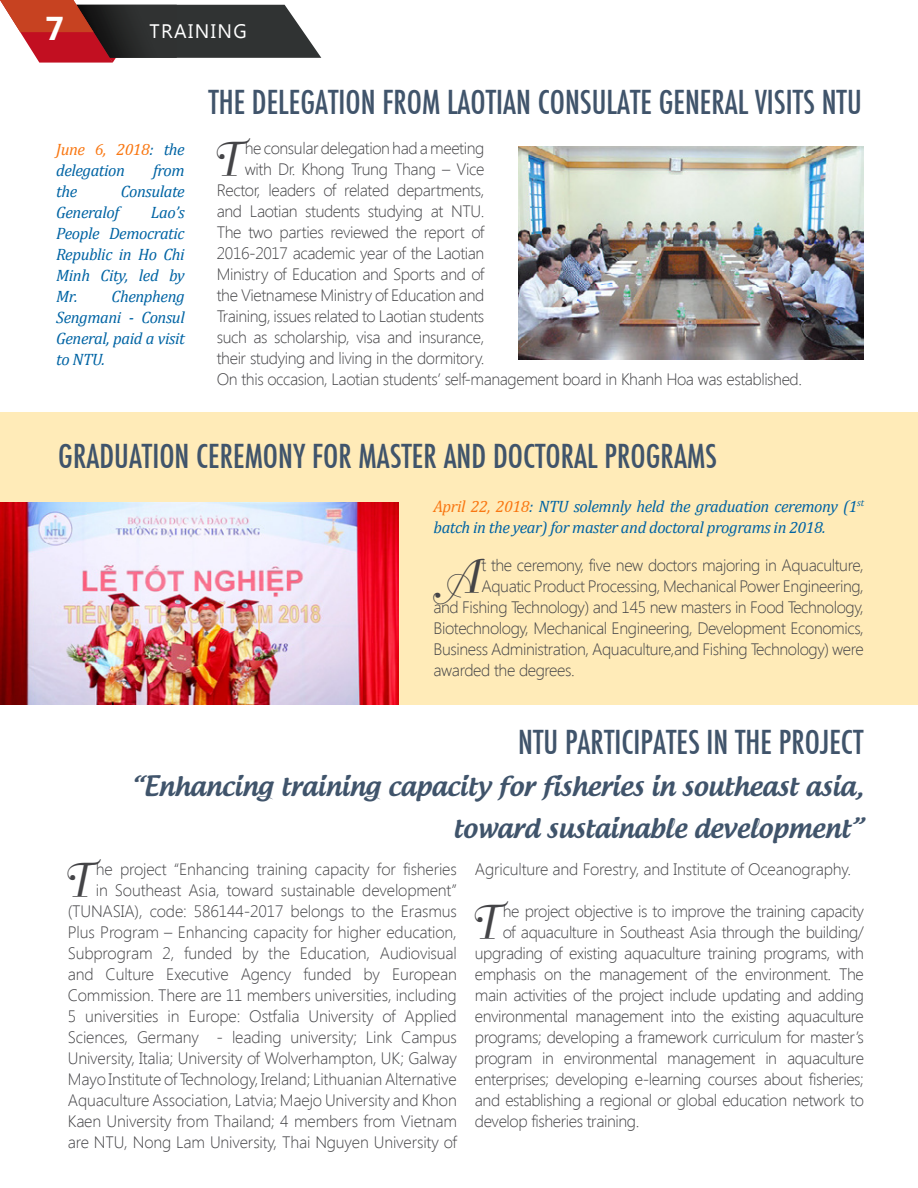
<style>
.page{position:relative;width:918px;height:1188px;background:#fff}
.page>*{position:absolute;margin:0;border:0;box-sizing:border-box;transform-origin:0 0}
.t1{font:46.2px "SFU Belle";color:#444447}
.t2{font:36px "SFU Function Condensed";color:#40546b}
.t3{font:700 33px "Segoe UI";color:#fff}
.t4{font:27px/42px "UTM Androgyne";color:#40546b;text-align:right}
.t5{font:19.5px "Segoe UI";letter-spacing:.075em;color:#fff}
.t6{font:300 16.5px/21px "Segoe UI";letter-spacing:-.025em;color:#444447;text-align:right}
.t7{font:italic 16.5px/21px "Cambria";letter-spacing:-.025em;color:#0064a4}
.s1{color:#f97712}
</style>
<div class="page">
<div style="left:0;top:412px;width:918px;height:293px;background:#ffebb8"></div>
<img style="left:518px;top:147px;width:346px;height:212px">
<img style="left:0;top:503px;width:398px;height:202px">
<svg style="left:0;top:0;width:321px;height:63px"></svg>
<h3 class="t3" style="left:45px;top:5px;width:20px">7</h3>
<p class="t5" style="left:149px;top:18px;width:99px">TRAINING</p>
<p class="t7" style="left:56px;top:138px;width:130px"><span class="s1">June 6, 2018</span>: the delegation</p>
<p class="t7" style="left:153px;top:159px;width:33px">from</p>
<p class="t7" style="left:56px;top:180px;width:23px">the</p>
<p class="t7" style="left:121px;top:180px;width:65px">Consulate</p>
<p class="t7" style="left:56px;top:201px;width:65px">Generalof</p>
<p class="t7" style="left:56px;top:201px;width:130px;text-align:justify;text-indent:95px">Lao’s People Democratic Republic in Ho Chi Minh City, led by Mr. Chenpheng Sengmani - Consul General, paid a visit to NTU.</p>
<h2 class="t2" style="left:208px;top:74px;width:655px">THE DELEGATION FROM LAOTIAN CONSULATE GENERAL VISITS NTU</h2>
<h1 class="t1" style="left:209px;top:123px;width:32px">T</h1>
<p class="t6" style="left:245px;top:137px;width:241px">he consular delegation had a meeting</p>
<p class="t6" style="left:245px;top:158px;width:241px">with Dr. Khong Trung Thang – Vice</p>
<p class="t6" style="left:217px;top:179px;width:269px">Rector, leaders of related departments,</p>
<p class="t6" style="left:217px;top:200px;width:269px">and Laotian students studying at NTU.</p>
<p class="t6" style="left:217px;top:221px;width:269px">The two parties reviewed the report of</p>
<p class="t6" style="left:217px;top:242px;width:269px">2016-2017 academic year of the Laotian</p>
<p class="t6" style="left:217px;top:263px;width:269px">Ministry of Education and Sports and of</p>
<p class="t6" style="left:217px;top:284px;width:269px">the Vietnamese Ministry of Education and</p>
<p class="t6" style="left:217px;top:305px;width:269px">Training, issues related to Laotian students</p>
<p class="t6" style="left:217px;top:326px;width:269px">such as scholarship, visa and insurance,</p>
<p class="t6" style="left:217px;top:347px;width:269px">their studying and living in the dormitory.</p>
<p class="t6" style="left:217px;top:368px;width:587px">On this occasion, Laotian students’ self-management board in Khanh Hoa was established.</p>
<h2 class="t2" style="left:58px;top:427px;width:660px">GRADUATION CEREMONY FOR MASTER AND DOCTORAL PROGRAMS</h2>
<p class="t7" style="left:433px;top:495px;width:432px"><span class="s1">April 22, 2018</span>: NTU solemnly held the graduation ceremony (1<sup>st </sup>batch in the year) for master and doctoral programs in 2018.</p>
<h1 class="t1" style="left:441px;top:540px;width:37px">A</h1>
<p class="t6" style="left:482px;top:555px;width:384px">t the ceremony, five new doctors majoring in Aquaculture,</p>
<p class="t6" style="left:482px;top:576px;width:384px">Aquatic Product Processing, Mechanical Power Engineering,</p>
<p class="t6" style="left:433px;top:597px;width:432px">and Fishing Technology) and 145 new masters in Food Technology,</p>
<p class="t6" style="left:433px;top:618px;width:432px">Biotechnology, Mechanical Engineering, Development Economics,</p>
<p class="t6" style="left:433px;top:639px;width:432px">Business Administration, Aquaculture,and Fishing Technology) were</p>
<p class="t6" style="left:433px;top:660px;width:143px">awarded the degrees.</p>
<h2 class="t2" style="left:518px;top:714px;width:347px">NTU PARTICIPATES IN THE PROJECT</h2>
<h3 class="t4" style="left:131px;top:762px;width:735px">“Enhancing training capacity for fisheries in southeast asia, toward sustainable development”</h3>
<h1 class="t1" style="left:60px;top:844px;width:32px">T</h1>
<p class="t6" style="left:68px;top:859px;width:391px">he project “Enhancing training capacity for fisheries<br>in Southeast Asia, toward sustainable development” (TUNASIA), code: 586144-2017 belongs to the Erasmus Plus Program – Enhancing capacity for higher education, Subprogram 2, funded by the Education, Audiovisual and Culture Executive Agency funded by European Commission. There are 11 members universities, including 5 universities in Europe: Ostfalia University of Applied Sciences, Germany - leading university; Link Campus University, Italia; University of Wolverhampton, UK; Galway Mayo Institute of Technology, Ireland; Lithuanian Alternative Aquaculture Association, Latvia; Maejo University and Khon Kaen University from Thailand; 4 members from Vietnam are NTU, Nong Lam University, Thai Nguyen University of</p>
<p class="t6" style="left:475px;top:859px;width:378px">Agriculture and Forestry, and Institute of Oceanography.</p>
<h1 class="t1" style="left:467px;top:886px;width:32px">T</h1>
<p class="t6" style="left:503px;top:901px;width:363px">he project objective is to improve the training capacity</p>
<p class="t6" style="left:503px;top:922px;width:363px">of aquaculture in Southeast Asia through the building/</p>
<p class="t6" style="left:475px;top:943px;width:391px">upgrading of existing aquaculture training programs, with</p>
<p class="t6" style="left:475px;top:964px;width:391px">emphasis on the management of the environment. The</p>
<p class="t6" style="left:475px;top:985px;width:391px">main activities of the project include updating and adding</p>
<p class="t6" style="left:475px;top:1006px;width:391px">environmental management into the existing aquaculture</p>
<p class="t6" style="left:475px;top:1027px;width:391px">programs; developing a framework curriculum for master’s</p>
<p class="t6" style="left:475px;top:1048px;width:391px">program in environmental management in aquaculture</p>
<p class="t6" style="left:475px;top:1069px;width:391px">enterprises; developing e-learning courses about fisheries;</p>
<p class="t6" style="left:475px;top:1090px;width:391px">and establishing a regional or global education network to</p>
<p class="t6" style="left:475px;top:1111px;width:166px">develop fisheries training.</p>
</div>
